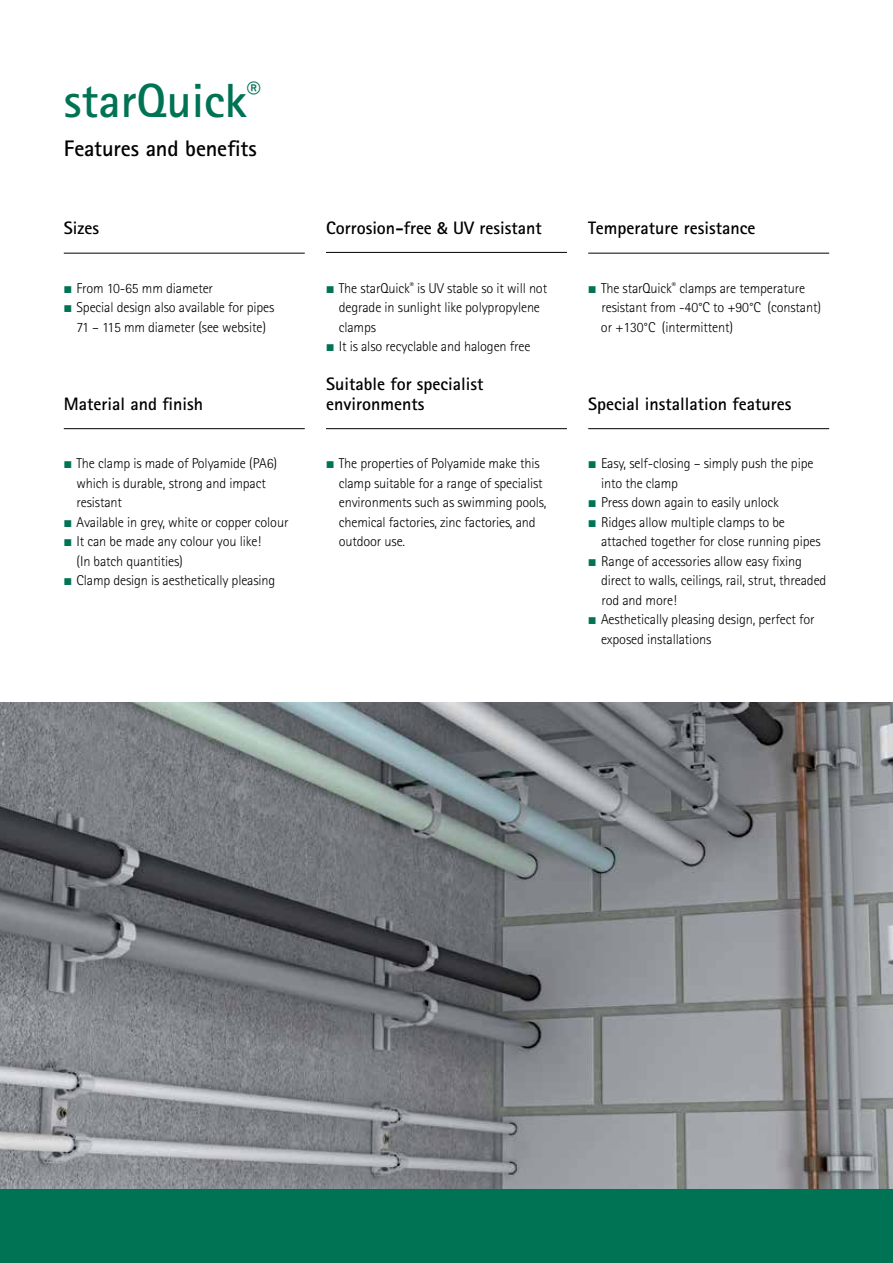
<style>
.page{position:relative;width:893px;height:1263px;background:#fff}
.page>*{position:absolute;margin:0;border:0;box-sizing:border-box;transform-origin:0 0}
.t1{font:700 48px "Rotis Sans Serif Std";color:#007355}
.t2{font:700 22.5px "Rotis Sans Serif Std";letter-spacing:-.005em;color:#000}
.t3{font:700 18px/19.5px "Rotis Sans Serif Std";color:#000}
.t4{font:300 14.25px/19.5px "Rotis Sans Serif Std";letter-spacing:-.01em;color:#000}
.s1{color:#007355}
</style>
<div class="page">
<img style="left:0;top:702px;width:893px;height:487px">
<div style="left:0;top:1189px;width:893px;height:74px;background:#007355"></div>
<hr style="left:64px;top:253px;width:241px;height:1px;background:#000">
<hr style="left:326px;top:252px;width:241px;height:1px;background:#000">
<hr style="left:588px;top:428px;width:241px;height:1px;background:#000">
<hr style="left:64px;top:428px;width:241px;height:1px;background:#000">
<hr style="left:588px;top:253px;width:241px;height:1px;background:#000">
<hr style="left:326px;top:428px;width:241px;height:1px;background:#000">
<h1 class="t1" style="left:64px;top:70px;width:199px">starQuick<sup>®</sup></h1>
<h2 class="t2" style="left:64px;top:134px;width:195px">Features and benefits</h2>
<p class="t3" style="left:64px;top:218px;width:37px">Sizes</p>
<p class="t4" style="left:64px;top:278px;width:151px"><span class="s1">■</span> From 10-65 mm diameter</p>
<p class="t4" style="left:64px;top:297px;width:212px;text-align:center"><span class="s1">■</span> Special design also available for pipes<br>71 – 115 mm diameter (see website)</p>
<p class="t3" style="left:64px;top:393px;width:141px">Material and finish</p>
<p class="t4" style="left:77px;top:453px;width:202px;text-indent:-13px"><span class="s1">■</span> The clamp is made of Polyamide (PA6) which is durable, strong and impact resistant</p>
<p class="t4" style="left:64px;top:512px;width:226px"><span class="s1">■</span> Available in grey, white or copper colour</p>
<p class="t4" style="left:77px;top:531px;width:186px;text-indent:-13px"><span class="s1">■</span> It can be made any colour you like! (In batch quantities)</p>
<p class="t4" style="left:64px;top:570px;width:213px"><span class="s1">■</span> Clamp design is aesthetically pleasing</p>
<p class="t3" style="left:326px;top:218px;width:217px">Corrosion-free &amp; UV resistant</p>
<p class="t4" style="left:339px;top:278px;width:210px;text-indent:-13px"><span class="s1">■</span> The starQuick<sup>®</sup> is UV stable so it will not degrade in sunlight like polypropylene clamps</p>
<p class="t4" style="left:326px;top:336px;width:206px"><span class="s1">■</span> It is also recyclable and halogen free</p>
<p class="t3" style="left:326px;top:374px;width:159px">Suitable for specialist environments</p>
<p class="t4" style="left:339px;top:453px;width:209px;text-indent:-13px"><span class="s1">■</span> The properties of Polyamide make this clamp suitable for a range of specialist environments such as swimming pools, chemical factories, zinc factories, and outdoor use.</p>
<p class="t3" style="left:588px;top:218px;width:169px">Temperature resistance</p>
<p class="t4" style="left:601px;top:278px;width:222px;text-indent:-13px"><span class="s1">■</span> The starQuick<sup>®</sup> clamps are temperature resistant from -40°C to +90°C (constant) or +130°C (intermittent)</p>
<p class="t3" style="left:588px;top:393px;width:205px">Special installation features</p>
<p class="t4" style="left:601px;top:453px;width:214px;text-indent:-13px"><span class="s1">■</span> Easy, self-closing – simply push the pipe into the clamp</p>
<p class="t4" style="left:588px;top:492px;width:192px"><span class="s1">■</span> Press down again to easily unlock</p>
<p class="t4" style="left:601px;top:512px;width:221px;text-indent:-13px"><span class="s1">■</span> Ridges allow multiple clamps to be attached together for close running pipes</p>
<p class="t4" style="left:601px;top:551px;width:227px;text-indent:-13px"><span class="s1">■</span> Range of accessories allow easy fixing direct to walls, ceilings, rail, strut, threaded rod and more!</p>
<p class="t4" style="left:601px;top:609px;width:215px;text-indent:-13px"><span class="s1">■</span> Aesthetically pleasing design, perfect for exposed installations</p>
</div>
